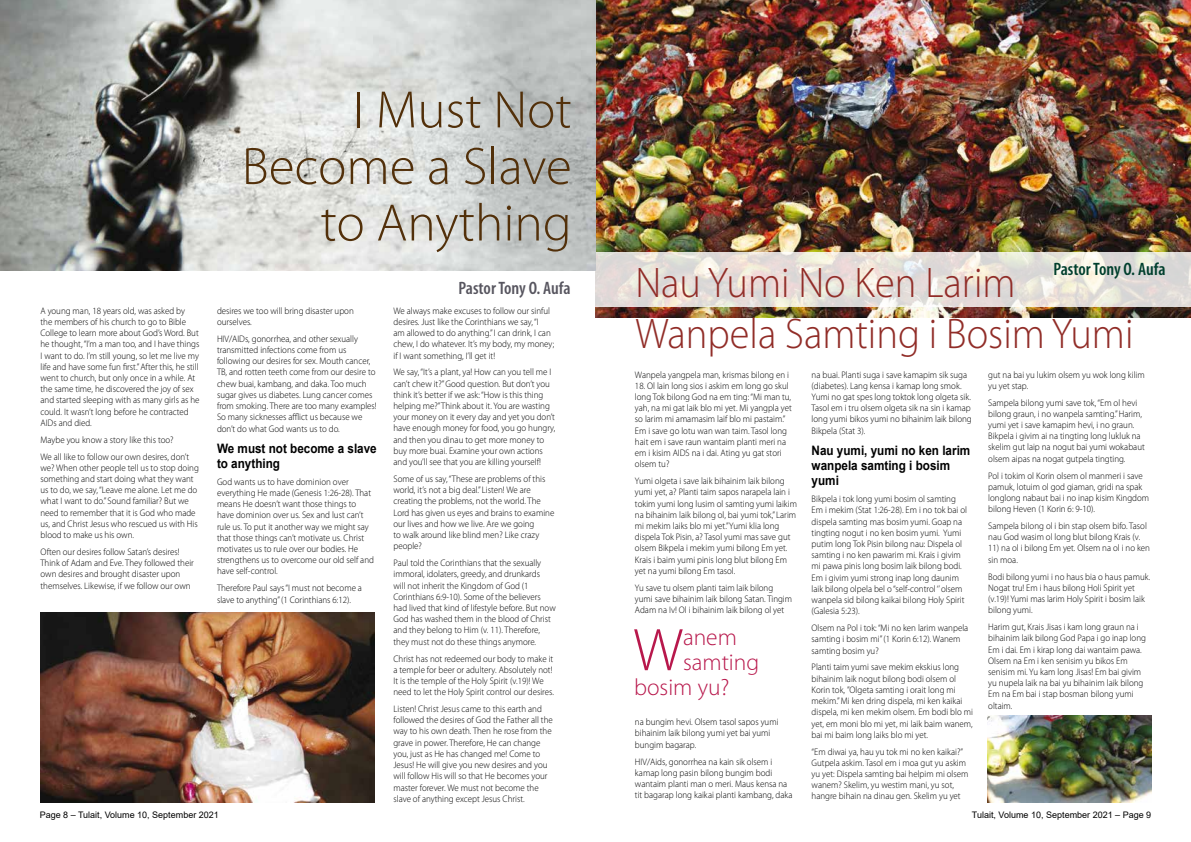
<style>
.page{position:relative;width:1191px;height:842px;background:#fff}
.page>*{position:absolute;margin:0;border:0;box-sizing:border-box;transform-origin:0 0}
.t1{font:300 60.7px "Myriad Pro";color:#b8184c}
.t2{font:300 53px/56.6px "Myriad Pro";color:#52300a;text-align:right}
.t3{font:300 43px/50.7px "Myriad Pro";color:#912d28;scale:.94 1}
.t4{font:300 23.5px "Myriad Pro";color:#b8184c}
.t5{font:600 condensed 18px "Myriad Pro";color:#003f2d}
.t6{font:600 condensed 18px "Myriad Pro";color:#57555f}
.t7{font:700 13px/15.3px "Arial";color:#000;scale:.9 1}
.t8{font:300 9.5px/11.2px "Myriad Pro";color:#000;scale:.94 1}
.t9{font:9px "Arial";color:#000}
</style>
<div class="page">
<img style="left:595px;top:0;width:596px;height:317px">
<img style="left:987px;top:716px;width:164px;height:86px">
<svg style="left:595px;top:253px;width:596px;height:54px;background:#e6e0da"></svg>
<img style="left:41px;top:612px;width:333px;height:190px">
<img style="left:0;top:0;width:595px;height:270px">
<div style="left:27px;top:243px;width:27px;height:22px;background:#a1a6a0"></div>
<svg style="left:909px;top:229px;width:27px;height:23px"></svg>
<p class="t8" style="left:40px;top:305px;width:171px">A young man, 18 years old, was asked by<br>the members of his church to go to Bible College to learn more about God’s Word. But he thought, “I’m a man too, and I have things I want to do. I’m still young, so let me live my life and have some fun first.” After this, he still went to church, but only once in a while. At the same time, he discovered the joy of sex and started sleeping with as many girls as he could. It wasn’t long before he contracted AIDs and died.</p>
<p class="t8" style="left:40px;top:431px;width:160px;line-height:16.9px">Maybe you know a story like this too?<br>We all like to follow our own desires, don’t</p>
<p class="t8" style="left:40px;top:462px;width:170px">we? When other people tell us to stop doing something and start doing what they want us to do, we say, “Leave me alone. Let me do what I want to do.” Sound familiar? But we need to remember that it is God who made us, and Christ Jesus who rescued us with His blood to make us his own.</p>
<p class="t8" style="left:40px;top:546px;width:165px">Often our desires follow Satan’s desires!<br>Think of Adam and Eve. They followed their own desires and brought disaster upon themselves. Likewise, if we follow our own</p>
<h2 class="t2" style="left:242px;top:81px;width:331px">I Must Not<br>Become a Slave to Anything</h2>
<h3 class="t6" style="left:458px;top:277px;width:114px">Pastor Tony O. Aufa</h3>
<p class="t8" style="left:217px;top:305px;width:147px">desires we too will bring disaster upon ourselves.</p>
<p class="t8" style="left:217px;top:333px;width:171px">HIV/AIDs, gonorrhea, and other sexually transmitted infections come from us following our desires for sex. Mouth cancer, TB, and rotten teeth come from our desire to chew buai, kambang, and daka. Too much sugar gives us diabetes. Lung cancer comes from smoking. There are too many examples!<br>So many sicknesses afflict us because we don’t do what God wants us to do.</p>
<h3 class="t7" style="left:217px;top:440px;width:179px">We must not become a slave to anything</h3>
<p class="t8" style="left:217px;top:476px;width:168px">God wants us to have dominion over everything He made (Genesis 1:26-28). That means He doesn’t want those things to have dominion over us. Sex and lust can’t rule us. To put it another way we might say that those things can’t motivate us. Christ motivates us to rule over our bodies. He strengthens us to overcome our old self and have self-control.</p>
<p class="t8" style="left:217px;top:582px;width:156px">Therefore Paul says “I must not become a slave to anything” (1 Corinthians 6:12).</p>
<p class="t8" style="left:393px;top:305px;width:173px">We always make excuses to follow our sinful desires. Just like the Corinthians we say, “I<br>am allowed to do anything.” I can drink, I can chew, I do whatever. It’s my body, my money; if I want something, I’ll get it!</p>
<p class="t8" style="left:393px;top:367px;width:174px">We say, “It’s a plant, ya! How can you tell me I can’t chew it?” Good question. But don’t you think it’s better if we ask: “How is this thing helping me?” Think about it. You are wasting your money on it every day and yet you don’t have enough money for food, you go hungry, and then you dinau to get more money to buy more buai. Examine your own actions and you’ll see that you are killing yourself!</p>
<p class="t8" style="left:393px;top:473px;width:173px">Some of us say, “These are problems of this world, it’s not a big deal.” Listen! We are creating the problems, not the world. The Lord has given us eyes and brains to examine our lives and how we live. Are we going<br>to walk around like blind men? Like crazy people?</p>
<p class="t8" style="left:393px;top:557px;width:174px">Paul told the Corinthians that the sexually immoral, idolaters, greedy, and drunkards<br>will not inherit the Kingdom of God (1<br>Corinthians 6:9-10). Some of the believers had lived that kind of lifestyle before. But now God has washed them in the blood of Christ and they belong to Him (v. 11). Therefore, they must not do these things anymore.</p>
<p class="t8" style="left:393px;top:653px;width:172px">Christ has not redeemed our body to make it a temple for beer or adultery. Absolutely not!<br>It is the temple of the Holy Spirit (v.19)! We need to let the Holy Spirit control our desires.</p>
<p class="t8" style="left:393px;top:703px;width:171px">Listen! Christ Jesus came to this earth and followed the desires of God the Father all the way to his own death. Then he rose from the grave in power. Therefore, He can change you, just as He has changed me! Come to Jesus! He will give you new desires and you will follow His will so that He becomes your master forever. We must not become the slave of anything except Jesus Christ.</p>
<h3 class="t5" style="left:1053px;top:257px;width:114px">Pastor Tony O. Aufa</h3>
<h3 class="t3" style="left:635px;top:257px;width:531px">Nau Yumi No Ken Larim<br>Wanpela Samting i Bosim Yumi</h3>
<p class="t8" style="left:635px;top:369px;width:165px">Wanpela yangpela man, krismas bilong en i</p>
<p class="t8" style="left:635px;top:380px;width:168px">18. Ol lain long sios i askim em long go skul long Tok bilong God na em ting: “Mi man tu, yah, na mi gat laik blo mi yet. Mi yangpla yet so larim mi amamasim laif blo mi pastaim.” Em i save go lotu wan wan taim. Tasol long hait em i save raun wantaim planti meri na em i kisim AIDS na i dai. Ating yu gat stori olsem tu?</p>
<p class="t8" style="left:635px;top:475px;width:174px">Yumi olgeta i save laik bihainim laik bilong yumi yet, a? Planti taim sapos narapela lain i tokim yumi long lusim ol samting yumi laikim na bihainim laik bilong ol, bai yumi tok,” Larim mi mekim laiks blo mi yet.” Yumi klia long dispela Tok Pisin, a? Tasol yumi mas save gut olsem Bikpela i mekim yumi bilong Em yet.<br>Krais i baim yumi pinis long blut bilong Em yet na yumi bilong Em tasol.</p>
<p class="t8" style="left:635px;top:582px;width:169px">Yu save tu olsem planti taim laik bilong yumi save bihainim laik bilong Satan. Tingim<br>Adam na Iv! Ol i bihainim laik bilong ol yet</p>
<h1 class="t1" style="left:633px;top:613px;width:51px">W</h1>
<h3 class="t4" style="left:683px;top:623px;width:55px">anem</h3>
<h3 class="t4" style="left:683px;top:648px;width:78px">samting</h3>
<h3 class="t4" style="left:634px;top:673px;width:97px">bosim yu?</h3>
<p class="t8" style="left:635px;top:716px;width:154px">na bungim hevi. Olsem tasol sapos yumi bihainim laik bilong yumi yet bai yumi bungim bagarap.</p>
<p class="t8" style="left:635px;top:756px;width:169px">HIV/Aids, gonorrhea na kain sik olsem i kamap long pasin bilong bungim bodi wantaim planti man o meri. Maus kensa na tit bagarap long kaikai planti kambang, daka</p>
<p class="t8" style="left:811px;top:369px;width:172px">na buai. Planti suga i save kamapim sik suga (diabetes). Lang kensa i kamap long smok.<br>Yumi no gat spes long toktok long olgeta sik.<br>Tasol em i tru olsem olgeta sik na sin i kamap long yumi bikos yumi no bihainim laik bilong Bikpela (Stat 3).</p>
<h3 class="t7" style="left:811px;top:442px;width:178px">Nau yumi, yumi no ken larim wanpela samting i bosim yumi</h3>
<p class="t8" style="left:811px;top:493px;width:167px">Bikpela i tok long yumi bosim ol samting Em i mekim (Stat 1:26-28). Em i no tok bai ol dispela samting mas bosim yumi. Goap na tingting nogut i no ken bosim yumi. Yumi putim long Tok Pisin bilong nau: Dispela ol samting i no ken pawarim mi. Krais i givim mi pawa pinis long bosim laik bilong bodi.<br>Em i givim yumi strong inap long daunim laik bilong olpela bel o “self-control ‘’ olsem wanpela sid bilong kaikai bilong Holy Spirit (Galesia 5:23).</p>
<p class="t8" style="left:811px;top:622px;width:168px">Olsem na Pol i tok: “Mi no ken larim wanpela samting i bosim mi” (1 Korin 6:12). Wanem samting bosim yu?</p>
<p class="t8" style="left:811px;top:662px;width:173px">Planti taim yumi save mekim ekskius long bihainim laik nogut bilong bodi olsem ol Korin tok, ”Olgeta samting i orait long mi mekim.” Mi ken dring dispela, mi ken kaikai dispela, mi ken mekim olsem. Em bodi blo mi yet, em moni blo mi yet, mi laik baim wanem, bai mi baim long laiks blo mi yet.</p>
<p class="t8" style="left:811px;top:746px;width:168px">“Em diwai ya, hau yu tok mi no ken kaikai?” Gutpela askim. Tasol em i moa gut yu askim yu yet: Dispela samting bai helpim mi olsem wanem? Skelim, yu westim mani, yu sot, hangre bihain na dinau gen. Skelim yu yet</p>
<p class="t8" style="left:988px;top:369px;width:168px">gut na bai yu lukim olsem yu wok long kilim yu yet stap.</p>
<p class="t8" style="left:988px;top:397px;width:168px">Sampela bilong yumi save tok, “Em ol hevi bilong graun, i no wanpela samting.” Harim, yumi yet i save kamapim hevi, i no graun.<br>Bikpela i givim ai na tingting long lukluk na skelim gut laip na nogut bai yumi wokabaut olsem aipas na nogat gutpela tingting.</p>
<p class="t8" style="left:988px;top:470px;width:173px">Pol i tokim ol Korin olsem ol manmeri i save pamuk, lotuim ol god giaman, gridi na spak longlong nabaut bai i no inap kisim Kingdom bilong Heven (1 Korin 6: 9-10).</p>
<p class="t8" style="left:988px;top:520px;width:170px">Sampela bilong ol i bin stap olsem bifo. Tasol nau God wasim ol long blut bilong Krais (v.</p>
<p class="t8" style="left:988px;top:543px;width:174px">11) na ol i bilong Em yet. Olsem na ol i no ken sin moa.</p>
<p class="t8" style="left:988px;top:571px;width:174px">Bodi bilong yumi i no haus bia o haus pamuk.<br>Nogat tru! Em i haus bilong Holi Spirit yet (v.19)! Yumi mas larim Holy Spirit i bosim laik bilong yumi.</p>
<p class="t8" style="left:988px;top:621px;width:169px">Harim gut, Krais Jisas i kam long graun na i bihainim laik bilong God Papa i go inap long Em i dai. Em i kirap long dai wantaim pawa.<br>Olsem na Em i ken senisim yu bikos Em senisim mi. Yu kam long Jisas! Em bai givim yu nupela laik na bai yu bihainim laik bilong Em na Em bai i stap bosman bilong yumi oltaim.</p>
<p class="t9" style="left:40px;top:809px;width:181px">Page 8 – Tulait, Volume 10, September 2021</p>
<p class="t9" style="left:972px;top:809px;width:181px">Tulait, Volume 10, September 2021 – Page 9</p>
</div>
